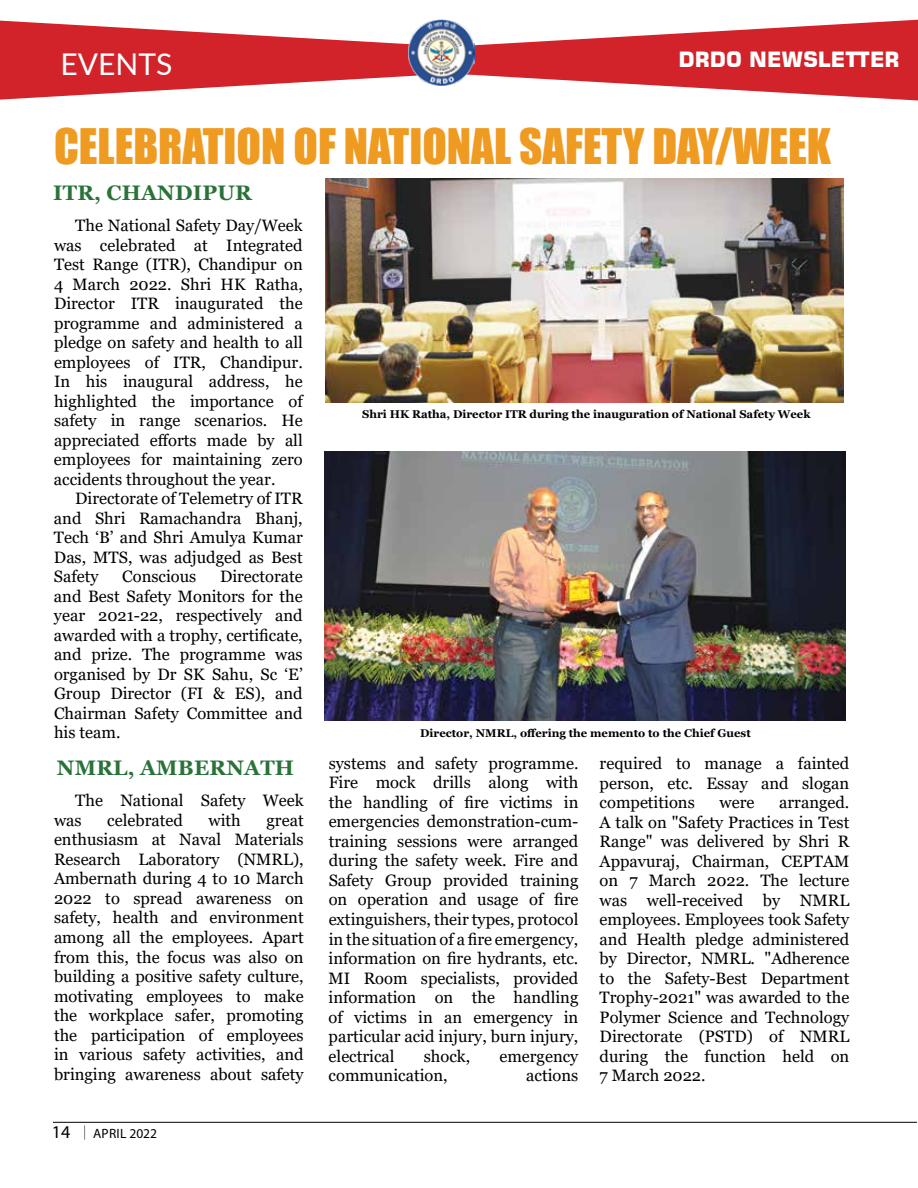
<style>
.page{position:relative;width:918px;height:1188px;background:#fff}
.page>*{position:absolute;margin:0;border:0;box-sizing:border-box;transform-origin:0 0}
.t1{font:45px "Impact";color:#ef9a21}
.t2{font:30px "Lato";color:#fff}
.t3{font:700 21px "Georgia";letter-spacing:.01em;color:#297239}
.t4{font:700 21px "Square 721 BT";color:#fff}
.t5{font:18px "Myriad Pro";color:#000}
.t6{font:16.5px/19.5px "Georgia";color:#000;text-align:justify}
.t7{font:13.5px "Myriad Pro";letter-spacing:.02em;color:#000}
.t8{font:700 11.25px "Georgia";color:#000}
</style>
<div class="page">
<hr style="left:53px;top:1122px;width:864px;height:1px;background:#000">
<svg style="left:84px;top:1125px;width:1px;height:15px"></svg>
<svg style="left:0;top:20px;width:216px;height:80px;fill:#d2232a"></svg>
<svg style="left:216px;top:20px;width:702px;height:81px;fill:#d2232a"></svg>
<img style="left:408px;top:20px;width:66px;height:66px">
<img style="left:326px;top:178px;width:518px;height:224px">
<img style="left:325px;top:452px;width:521px;height:269px">
<h2 class="t2" style="left:61px;top:43px;width:113px">EVENTS</h2>
<p class="t4" style="left:679px;top:47px;width:223px">DRDO NEWSLETTER</p>
<h1 class="t1" style="left:54px;top:111px;width:779px">CELEBRATION OF NATIONAL SAFETY DAY/WEEK</h1>
<p class="t3" style="left:53px;top:179px;width:200px">ITR, CHANDIPUR</p>
<p class="t6" style="left:54px;top:216px;width:250px;text-indent:21px">The National Safety Day/Week was celebrated at Integrated Test Range (ITR), Chandipur on 4 March 2022. Shri HK Ratha, Director ITR inaugurated the programme and administered a pledge on safety and health to all employees of ITR, Chandipur.<br>In his inaugural address, he highlighted the importance of safety in range scenarios. He appreciated efforts made by all employees for maintaining zero accidents throughout the year.</p>
<p class="t6" style="left:54px;top:489px;width:250px;text-indent:21px">Directorate of Telemetry of ITR and Shri Ramachandra Bhanj, Tech ‘B’ and Shri Amulya Kumar Das, MTS, was adjudged as Best Safety</p>
<p class="t6" style="left:54px;top:567px;width:250px;text-indent:166px">Directorate and Best Safety Monitors for the year 2021-22, respectively and awarded with a trophy, certificate, and prize. The programme was organised by Dr SK Sahu, Sc ‘E’ Group Director (FI &amp; ES), and Chairman Safety Committee and his team.</p>
<p class="t6" style="left:122px;top:567px;width:76px">Conscious</p>
<p class="t3" style="left:57px;top:754px;width:239px">NMRL, AMBERNATH</p>
<p class="t6" style="left:54px;top:791px;width:251px;text-indent:21px">The National Safety Week was</p>
<p class="t6" style="left:107px;top:811px;width:77px">celebrated</p>
<p class="t6" style="left:209px;top:811px;width:34px">with</p>
<p class="t6" style="left:54px;top:811px;width:251px;text-indent:213px">great enthusiasm at Naval Materials Research Laboratory (NMRL), Ambernath during 4 to 10 March 2022 to spread awareness on safety, health and environment among all the employees. Apart from this, the focus was also on building a positive safety culture, motivating employees to make the workplace safer, promoting the participation of employees in various safety activities, and bringing awareness about safety</p>
<p class="t5" style="left:52px;top:1121px;width:20px">14</p>
<p class="t7" style="left:93px;top:1125px;width:66px">APRIL 2022</p>
<p class="t8" style="left:362px;top:407px;width:450px">Shri HK Ratha, Director ITR during the inauguration of National Safety Week</p>
<p class="t8" style="left:420px;top:726px;width:332px">Director, NMRL, offering the memento to the Chief Guest</p>
<p class="t6" style="left:329px;top:754px;width:251px">systems and safety programme.<br>Fire mock drills along with the handling of fire victims in emergencies demonstration-cum&shy;training sessions were arranged during the safety week. Fire and Safety Group provided training on operation and usage of fire extinguishers, their types, protocol in the situation of a fire emergency, information on fire hydrants, etc.<br>MI Room specialists, provided information on the handling of victims in an emergency in particular acid injury, burn injury, electrical</p>
<p class="t6" style="left:424px;top:1046px;width:48px">shock,</p>
<p class="t6" style="left:499px;top:1046px;width:80px">emergency</p>
<p class="t6" style="left:329px;top:1066px;width:120px">communication,</p>
<p class="t6" style="left:526px;top:1066px;width:54px">actions</p>
<p class="t6" style="left:600px;top:754px;width:251px">required to manage a fainted person, etc. Essay and slogan competitions</p>
<p class="t6" style="left:600px;top:793px;width:251px;text-indent:180px">arranged.<br>A talk on "Safety Practices in Test Range" was delivered by Shri R Appavuraj, Chairman, CEPTAM on 7 March 2022. The lecture was well-received by NMRL employees. Employees took Safety and Health pledge administered by Director, NMRL. "Adherence to the Safety-Best Department Trophy-2021" was awarded to the Polymer Science and Technology Directorate (PSTD) of NMRL during the function held on 7 March 2022.</p>
<p class="t6" style="left:720px;top:793px;width:36px">were</p>
</div>
